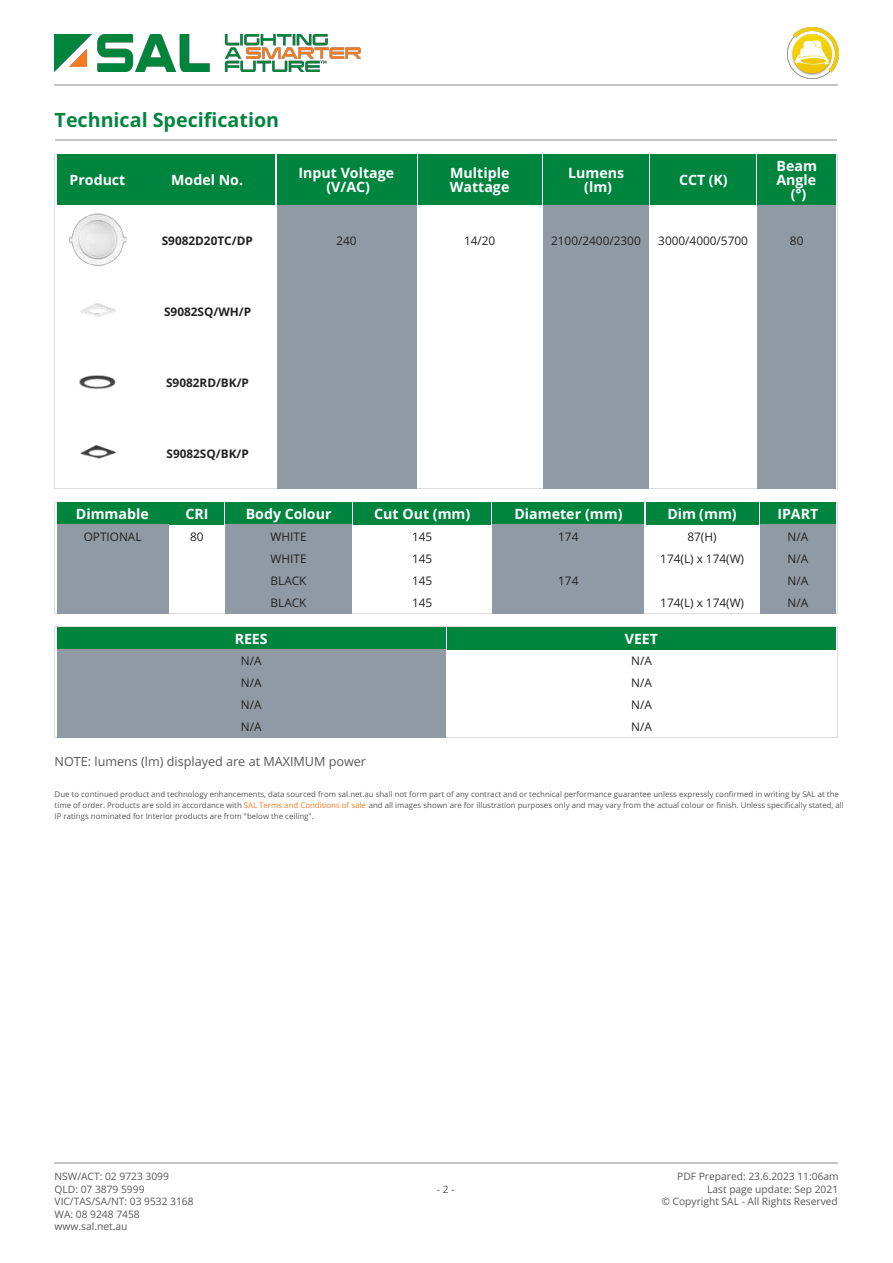
<style>
.page{position:relative;width:893px;height:1263px;background:#fff}
.page>*{position:absolute;margin:0;border:0;box-sizing:border-box;transform-origin:0 0}
.t1{font:700 19.65px "Open Sans";color:#00853f}
.t2{font:700 14.25px/14.2px "Open Sans";color:#fff;text-align:center}
.t3{font:12.6px "Open Sans";color:#585858}
.t4{font:11.85px "Open Sans";color:#222}
.t5{font:700 11.85px "Open Sans";color:#222}
.t6{font:10.2px/12.6px "Open Sans";color:#585858}
.t7{font:7.95px/11.1px "Open Sans";color:#585858}
.s1{color:#f47b20}
</style>
<div class="page">
<hr style="left:55px;top:154px;width:783px;height:1px;background:#ddd">
<hr style="left:55px;top:489px;width:783px;height:1px;background:#ddd">
<hr style="left:55px;top:154px;width:1px;height:335px;background:#ddd">
<hr style="left:837px;top:154px;width:1px;height:335px;background:#ddd">
<hr style="left:55px;top:140px;width:781px;height:1px;background:#c4c4c4">
<div style="left:57px;top:155px;width:81px;height:50px;background:#00853f"></div>
<div style="left:140px;top:155px;width:135px;height:50px;background:#00853f"></div>
<div style="left:277px;top:155px;width:139px;height:50px;background:#00853f"></div>
<div style="left:418px;top:155px;width:123px;height:50px;background:#00853f"></div>
<div style="left:543px;top:155px;width:106px;height:50px;background:#00853f"></div>
<div style="left:650px;top:155px;width:106px;height:50px;background:#00853f"></div>
<div style="left:757px;top:155px;width:78px;height:50px;background:#00853f"></div>
<div style="left:277px;top:205px;width:139px;height:71px;background:#909aa4"></div>
<div style="left:543px;top:205px;width:106px;height:71px;background:#909aa4"></div>
<div style="left:757px;top:205px;width:78px;height:71px;background:#909aa4"></div>
<div style="left:277px;top:276px;width:139px;height:71px;background:#909aa4"></div>
<div style="left:543px;top:276px;width:106px;height:71px;background:#909aa4"></div>
<div style="left:757px;top:276px;width:78px;height:71px;background:#909aa4"></div>
<div style="left:277px;top:347px;width:139px;height:71px;background:#909aa4"></div>
<div style="left:543px;top:347px;width:106px;height:71px;background:#909aa4"></div>
<div style="left:757px;top:347px;width:78px;height:71px;background:#909aa4"></div>
<div style="left:277px;top:418px;width:139px;height:71px;background:#909aa4"></div>
<div style="left:543px;top:418px;width:106px;height:71px;background:#909aa4"></div>
<div style="left:757px;top:418px;width:78px;height:71px;background:#909aa4"></div>
<hr style="left:55px;top:502px;width:783px;height:1px;background:#ddd">
<hr style="left:55px;top:613px;width:783px;height:1px;background:#ddd">
<hr style="left:55px;top:502px;width:1px;height:112px;background:#ddd">
<hr style="left:837px;top:502px;width:1px;height:112px;background:#ddd">
<div style="left:57px;top:503px;width:111px;height:22px;background:#00853f"></div>
<div style="left:170px;top:503px;width:54px;height:22px;background:#00853f"></div>
<div style="left:226px;top:503px;width:126px;height:22px;background:#00853f"></div>
<div style="left:353px;top:503px;width:138px;height:22px;background:#00853f"></div>
<div style="left:493px;top:503px;width:151px;height:22px;background:#00853f"></div>
<div style="left:645px;top:503px;width:113px;height:22px;background:#00853f"></div>
<div style="left:760px;top:503px;width:75px;height:22px;background:#00853f"></div>
<div style="left:57px;top:525px;width:111px;height:22px;background:#909aa4"></div>
<div style="left:226px;top:525px;width:126px;height:22px;background:#909aa4"></div>
<div style="left:493px;top:525px;width:151px;height:22px;background:#909aa4"></div>
<div style="left:760px;top:525px;width:75px;height:22px;background:#909aa4"></div>
<div style="left:57px;top:547px;width:111px;height:22px;background:#909aa4"></div>
<div style="left:226px;top:547px;width:126px;height:22px;background:#909aa4"></div>
<div style="left:493px;top:547px;width:151px;height:22px;background:#909aa4"></div>
<div style="left:760px;top:547px;width:75px;height:22px;background:#909aa4"></div>
<div style="left:57px;top:569px;width:111px;height:22px;background:#909aa4"></div>
<div style="left:226px;top:569px;width:126px;height:22px;background:#909aa4"></div>
<div style="left:493px;top:569px;width:151px;height:22px;background:#909aa4"></div>
<div style="left:760px;top:569px;width:75px;height:22px;background:#909aa4"></div>
<div style="left:57px;top:591px;width:111px;height:22px;background:#909aa4"></div>
<div style="left:226px;top:591px;width:126px;height:22px;background:#909aa4"></div>
<div style="left:493px;top:591px;width:151px;height:22px;background:#909aa4"></div>
<div style="left:760px;top:591px;width:75px;height:22px;background:#909aa4"></div>
<hr style="left:55px;top:626px;width:783px;height:1px;background:#ddd">
<hr style="left:55px;top:738px;width:783px;height:1px;background:#ddd">
<hr style="left:55px;top:626px;width:1px;height:112px;background:#ddd">
<hr style="left:837px;top:626px;width:1px;height:112px;background:#ddd">
<div style="left:57px;top:627px;width:388px;height:22px;background:#00853f"></div>
<div style="left:447px;top:627px;width:388px;height:22px;background:#00853f"></div>
<div style="left:57px;top:649px;width:388px;height:22px;background:#909aa4"></div>
<div style="left:57px;top:671px;width:388px;height:22px;background:#909aa4"></div>
<div style="left:57px;top:693px;width:388px;height:22px;background:#909aa4"></div>
<div style="left:57px;top:715px;width:388px;height:23px;background:#909aa4"></div>
<img style="left:69px;top:213px;width:58px;height:53px">
<img style="left:80px;top:303px;width:36px;height:14px">
<img style="left:79px;top:375px;width:37px;height:15px">
<img style="left:80px;top:445px;width:36px;height:14px">
<hr style="left:55px;top:84px;width:783px;height:2px;background:#c4c4c4">
<img style="left:55px;top:34px;width:305px;height:38px">
<img style="left:787px;top:28px;width:51px;height:50px">
<hr style="left:55px;top:1162px;width:783px;height:1px;background:#c4c4c4">
<h1 class="t1" style="left:55px;top:112px;width:226px">Technical Specification</h1>
<h2 class="t2" style="left:70px;top:174px;width:57px">Product</h2>
<h2 class="t2" style="left:171px;top:174px;width:73px">Model No.</h2>
<h2 class="t2" style="left:298px;top:167px;width:97px">Input Voltage (V/AC)</h2>
<h2 class="t2" style="left:450px;top:167px;width:61px;text-align:left">Multiple<br>Wattage</h2>
<h2 class="t2" style="left:568px;top:167px;width:57px">Lumens (lm)</h2>
<h2 class="t2" style="left:679px;top:174px;width:50px">CCT (K)</h2>
<h2 class="t2" style="left:776px;top:160px;width:42px">Beam<br>Angle (°)</h2>
<h3 class="t5" style="left:162px;top:236px;width:93px">S9082D20TC/DP</h3>
<h3 class="t4" style="left:336px;top:236px;width:22px">240</h3>
<h3 class="t4" style="left:464px;top:236px;width:33px">14/20</h3>
<h3 class="t4" style="left:551px;top:236px;width:91px">2100/2400/2300</h3>
<h3 class="t4" style="left:658px;top:236px;width:91px">3000/4000/5700</h3>
<h3 class="t4" style="left:790px;top:236px;width:15px">80</h3>
<h3 class="t5" style="left:164px;top:307px;width:88px">S9082SQ/WH/P</h3>
<h3 class="t5" style="left:166px;top:378px;width:84px">S9082RD/BK/P</h3>
<h3 class="t5" style="left:166px;top:449px;width:84px">S9082SQ/BK/P</h3>
<h2 class="t2" style="left:76px;top:508px;width:74px">Dimmable</h2>
<h2 class="t2" style="left:185px;top:508px;width:25px">CRI</h2>
<h2 class="t2" style="left:246px;top:508px;width:87px">Body Colour</h2>
<h2 class="t2" style="left:374px;top:508px;width:98px">Cut Out (mm)</h2>
<h2 class="t2" style="left:514px;top:508px;width:109px">Diameter (mm)</h2>
<h2 class="t2" style="left:667px;top:508px;width:71px">Dim (mm)</h2>
<h2 class="t2" style="left:777px;top:508px;width:42px">IPART</h2>
<h3 class="t4" style="left:84px;top:532px;width:59px">OPTIONAL</h3>
<h3 class="t4" style="left:190px;top:532px;width:15px">80</h3>
<h3 class="t4" style="left:270px;top:532px;width:38px">WHITE</h3>
<h3 class="t4" style="left:412px;top:532px;width:22px">145</h3>
<h3 class="t4" style="left:558px;top:532px;width:22px">174</h3>
<h3 class="t4" style="left:687px;top:532px;width:31px">87(H)</h3>
<h3 class="t4" style="left:787px;top:532px;width:22px">N/A</h3>
<h3 class="t4" style="left:270px;top:554px;width:38px">WHITE</h3>
<h3 class="t4" style="left:412px;top:554px;width:22px">145</h3>
<h3 class="t4" style="left:660px;top:554px;width:85px">174(L) x 174(W)</h3>
<h3 class="t4" style="left:787px;top:554px;width:22px">N/A</h3>
<h3 class="t4" style="left:270px;top:576px;width:37px">BLACK</h3>
<h3 class="t4" style="left:412px;top:576px;width:22px">145</h3>
<h3 class="t4" style="left:558px;top:576px;width:22px">174</h3>
<h3 class="t4" style="left:787px;top:576px;width:22px">N/A</h3>
<h3 class="t4" style="left:270px;top:598px;width:37px">BLACK</h3>
<h3 class="t4" style="left:412px;top:598px;width:22px">145</h3>
<h3 class="t4" style="left:660px;top:598px;width:85px">174(L) x 174(W)</h3>
<h3 class="t4" style="left:787px;top:598px;width:22px">N/A</h3>
<h2 class="t2" style="left:235px;top:633px;width:35px">REES</h2>
<h2 class="t2" style="left:624px;top:633px;width:35px">VEET</h2>
<h3 class="t4" style="left:241px;top:656px;width:22px">N/A</h3>
<h3 class="t4" style="left:631px;top:656px;width:22px">N/A</h3>
<h3 class="t4" style="left:241px;top:678px;width:22px">N/A</h3>
<h3 class="t4" style="left:631px;top:678px;width:22px">N/A</h3>
<h3 class="t4" style="left:241px;top:700px;width:22px">N/A</h3>
<h3 class="t4" style="left:631px;top:700px;width:22px">N/A</h3>
<h3 class="t4" style="left:241px;top:722px;width:22px">N/A</h3>
<h3 class="t4" style="left:631px;top:722px;width:22px">N/A</h3>
<h3 class="t3" style="left:55px;top:756px;width:313px">NOTE: lumens (lm) displayed are at MAXIMUM power</h3>
<p class="t7" style="left:55px;top:790px;width:790px">Due to continued product and technology enhancements, data sourced from sal.net.au shall not form part of any contract and or technical performance guarantee unless expressly confirmed in writing by SAL at the time of order. Products are sold in accordance with <span class="s1">SAL Terms and Conditions of sale</span> and all images shown are for illustration purposes only and may vary from the actual colour or finish. Unless specifically stated, all<br>IP ratings nominated for Interior products are from "below the ceiling".</p>
<p class="t6" style="left:55px;top:1171px;width:141px">NSW/ACT: 02 9723 3099<br>QLD: 07 3879 5999<br>VIC/TAS/SA/NT: 03 9532 3168<br>WA: 08 9248 7458 www.sal.net.au</p>
<p class="t6" style="left:437px;top:1184px;width:19px">- 2 -</p>
<p class="t6" style="left:661px;top:1171px;width:179px;text-align:right">PDF Prepared: 23.6.2023 11:06am<br>Last page update: Sep 2021<br>© Copyright SAL - All Rights Reserved</p>
</div>
